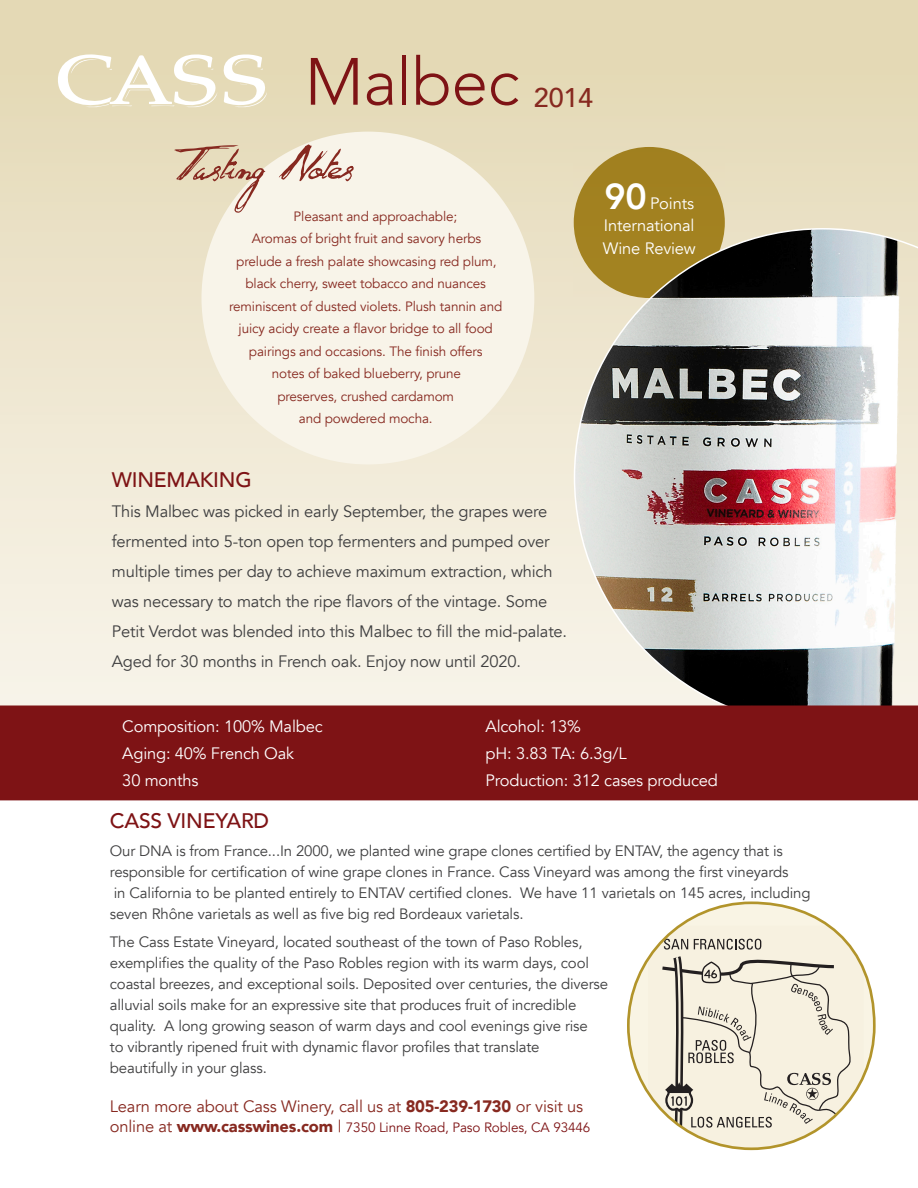
<style>
.page{position:relative;width:918px;height:1188px;background:#fff}
.page>*{position:absolute;margin:0;border:0;box-sizing:border-box;transform-origin:0 0}
.t1{font:300 66px "Avenir";letter-spacing:-.01em;color:#7e1315}
.t2{font:500 27px "Avenir";color:#872920}
.t3{font:500 21px "Avenir";letter-spacing:-.01em;color:#7e1315}
.t4{font:16.5px/30px "Avenir";letter-spacing:-.01em;color:#3e3e3f}
.t5{font:16.5px "Avenir";letter-spacing:-.01em;color:#fff}
.t6{font:16.5px "Avenir";letter-spacing:-.01em;color:#872920}
.t7{font:15px/21px "Avenir";letter-spacing:-.01em;color:#3e3e3f}
.t8{font:13.5px/22.5px "Avenir";letter-spacing:-.01em;color:#872920;text-align:center}
.t9{font:13.5px "Avenir";letter-spacing:-.01em;color:#7e1315}
.s1{font-weight:800;font-size:36px}
.s2{font-weight:900}
.s3{font-size:16.5px;color:#872920}
.s4{font-weight:900;font-size:16.5px;color:#872920}
</style>
<div class="page">
<div style="left:0;top:0;width:918px;height:755px;background:linear-gradient(to bottom,#e3d7b2,#faf7ef)"></div>
<svg style="left:56px;top:54px;width:211px;height:53px"></svg>
<div style="left:628px;top:903px;width:246px;height:246px;background:#f9f4e4;border-radius:50%"></div>
<svg style="left:648px;top:926px;width:216px;height:223px"></svg>
<svg style="left:659px;top:939px;width:195px;height:196px"></svg>
<div style="left:574px;top:147px;width:151px;height:151px;background:#a28120;border-radius:50%"></div>
<div style="left:201px;top:132px;width:333px;height:332px;background:#f8f4e9;border-radius:50%"></div>
<svg style="left:574px;top:228px;width:344px;height:478px"></svg>
<div style="left:0;top:706px;width:918px;height:94px;background:#7e1315"></div>
<svg style="left:174px;top:145px;width:180px;height:68px"></svg>
<p class="t1" style="left:305px;top:43px;width:216px">Malbec</p>
<p class="t2" style="left:534px;top:74px;width:61px">2014</p>
<p class="t8" style="left:294px;top:205px;width:165px">Pleasant and approachable;</p>
<p class="t8" style="left:229px;top:228px;width:275px">Aromas of bright fruit and savory herbs prelude a fresh palate showcasing red plum, black cherry, sweet tobacco and nuances reminiscent of dusted violets. Plush tannin and</p>
<p class="t8" style="left:239px;top:318px;width:256px">juicy acidy create a flavor bridge to all food pairings and occasions. The finish offers</p>
<p class="t8" style="left:272px;top:363px;width:191px">notes of baked blueberry, prune</p>
<p class="t8" style="left:277px;top:385px;width:178px">preserves, crushed cardamom</p>
<p class="t8" style="left:299px;top:408px;width:135px">and powdered mocha.</p>
<p class="t3" style="left:112px;top:462px;width:142px">WINEMAKING</p>
<p class="t4" style="left:112px;top:497px;width:457px">This Malbec was picked in early September, the grapes were fermented into 5-ton open top fermenters and pumped over multiple times per day to achieve maximum extraction, which was necessary to match the ripe flavors of the vintage. Some Petit Verdot was blended into this Malbec to fill the mid-palate.<br>Aged for 30 months in French oak. Enjoy now until 2020.</p>
<p class="t5" style="left:605px;top:193px;width:91px"><span class="s1">90</span> Points</p>
<p class="t5" style="left:604px;top:216px;width:92px">International</p>
<p class="t5" style="left:603px;top:238px;width:95px">Wine Review</p>
<p class="t5" style="left:122px;top:716px;width:202px">Composition: 100% Malbec</p>
<p class="t5" style="left:122px;top:743px;width:173px">Aging: 40% French Oak</p>
<p class="t5" style="left:122px;top:770px;width:78px">30 months</p>
<p class="t5" style="left:486px;top:716px;width:97px">Alcohol: 13%</p>
<p class="t5" style="left:486px;top:743px;width:143px">pH: 3.83 TA: 6.3g/L</p>
<p class="t5" style="left:486px;top:770px;width:234px">Production: 312 cases produced</p>
<h3 class="t3" style="left:110px;top:803px;width:161px">CASS VINEYARD</h3>
<p class="t7" style="left:110px;top:841px;width:702px">Our DNA is from France...In 2000, we planted wine grape clones certified by ENTAV, the agency that is responsible for certification of wine grape clones in France. Cass Vineyard was among the first vineyards<br>in California to be planted entirely to ENTAV certified clones. We have 11 varietals on 145 acres, including seven Rhône varietals as well as five big red Bordeaux varietals.</p>
<p class="t7" style="left:110px;top:931px;width:500px">The Cass Estate Vineyard, located southeast of the town of Paso Robles, exemplifies the quality of the Paso Robles region with its warm days, cool coastal breezes, and exceptional soils. Deposited over centuries, the diverse alluvial soils make for an expressive site that produces fruit of incredible quality. A long growing season of warm days and cool evenings give rise<br>to vibrantly ripened fruit with dynamic flavor profiles that translate beautifully in your glass.</p>
<p class="t6" style="left:110px;top:1097px;width:475px">Learn more about Cass Winery, call us at <span class="s2">805-239-1730</span> or visit us</p>
<p class="t9" style="left:110px;top:1119px;width:482px"><span class="s3">online at</span> <span class="s4">www.casswines.com</span> <span class="s3">|</span> 7350 Linne Road, Paso Robles, CA 93446</p>
</div>
